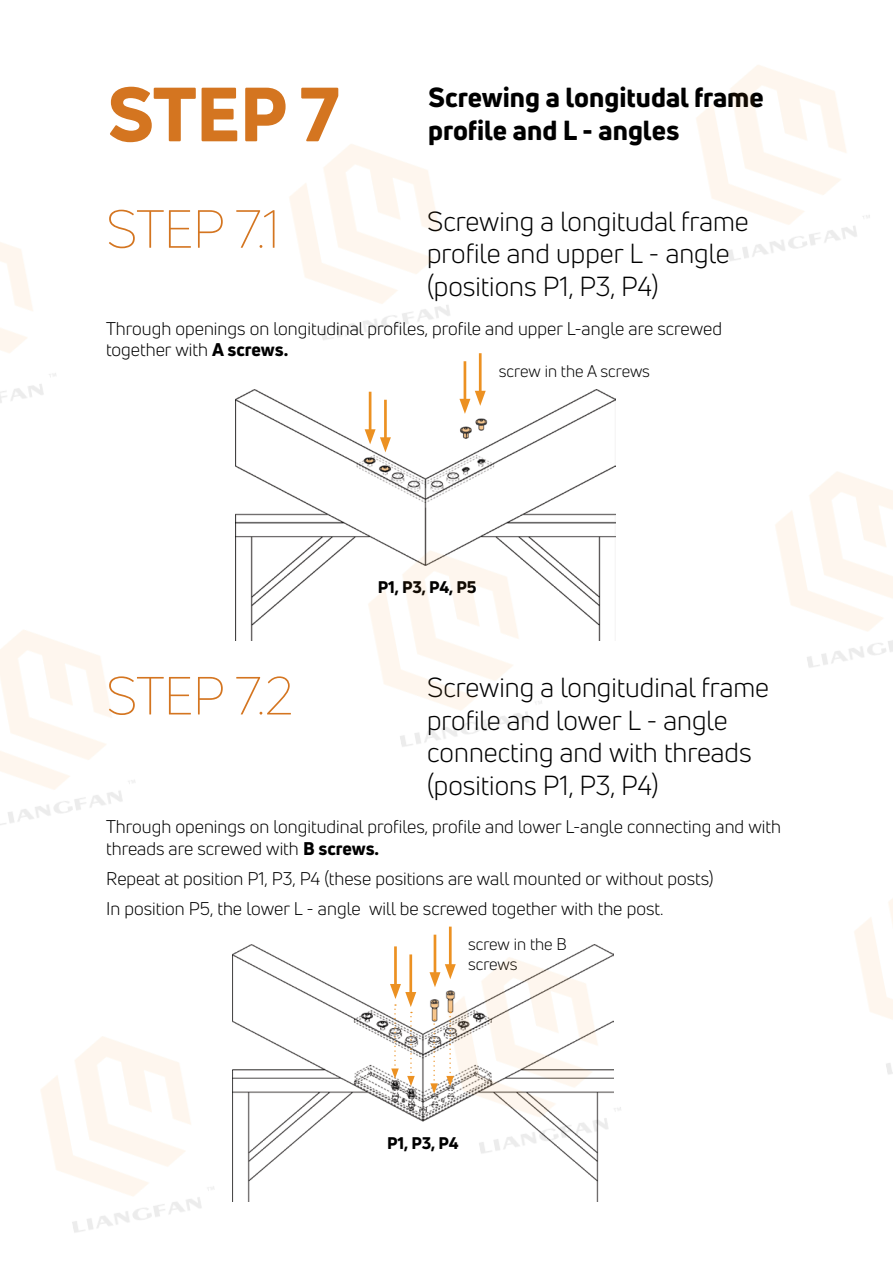
<style>
.page{position:relative;width:893px;height:1263px;background:#fff}
.page>*{position:absolute;margin:0;border:0;box-sizing:border-box;transform-origin:0 0}
.t1{font:800 75px "Uni Neue";color:#d47520}
.t2{font:300 52.5px "Uni Neue";letter-spacing:-.01em;color:#d47520}
.t3{font:27px/32.4px "Uni Neue";color:#000}
.t4{font:800 27px/32.4px "Uni Neue";color:#000}
.t5{font:18px/21.6px "Uni Neue";color:#000}
.t6{font:16.5px/19.8px "Uni Neue";color:#000}
.t7{font:800 16.5px "Uni Neue";letter-spacing:-.01em;color:#000}
.s1{font-weight:800}
</style>
<div class="page">
<img style="left:236px;top:389px;width:380px;height:52px">
<hr style="left:369px;top:392px;width:2px;height:42px;background:#ec9122">
<hr style="left:384px;top:400px;width:3px;height:42px;background:#ec9122">
<svg style="left:365px;top:429px;width:26px;height:12px"></svg>
<img style="left:41px;top:944px;width:261px;height:289px">
<img style="left:302px;top:926px;width:319px;height:276px">
<img style="left:235px;top:441px;width:381px;height:306px">
<img style="left:235px;top:144px;width:356px;height:272px">
<img style="left:551px;top:65px;width:319px;height:272px">
<h1 class="t1" style="left:107px;top:64px;width:234px">STEP 7</h1>
<h3 class="t4" style="left:428px;top:81px;width:337px">Screwing a longitudal frame profile and L - angles</h3>
<h2 class="t2" style="left:106px;top:197px;width:175px">STEP 7.1</h2>
<h3 class="t3" style="left:427px;top:205px;width:323px">Screwing a longitudal frame profile and upper L - angle (positions P1, P3, P4)</h3>
<p class="t5" style="left:106px;top:317px;width:617px">Through openings on longitudinal profiles, profile and upper L-angle are screwed together with <span class="s1">A screws.</span></p>
<h2 class="t2" style="left:106px;top:664px;width:189px">STEP 7.2</h2>
<p class="t6" style="left:499px;top:361px;width:153px">screw in the A screws</p>
<p class="t7" style="left:378px;top:576px;width:100px">P1, P3, P4, P5</p>
<h3 class="t3" style="left:427px;top:671px;width:343px">Screwing a longitudinal frame profile and lower L - angle connecting and with threads (positions P1, P3, P4)</h3>
<p class="t5" style="left:106px;top:816px;width:676px">Through openings on longitudinal profiles, profile and lower L-angle connecting and with threads are screwed with <span class="s1">B screws.</span></p>
<p class="t5" style="left:106px;top:863px;width:609px;line-height:30.2px">Repeat at position P1, P3, P4 (these positions are wall mounted or without posts)<br>In position P5, the lower L - angle will be screwed together with the post.</p>
<p class="t6" style="left:468px;top:934px;width:100px">screw in the B screws</p>
<p class="t7" style="left:387px;top:1132px;width:73px">P1, P3, P4</p>
</div>
